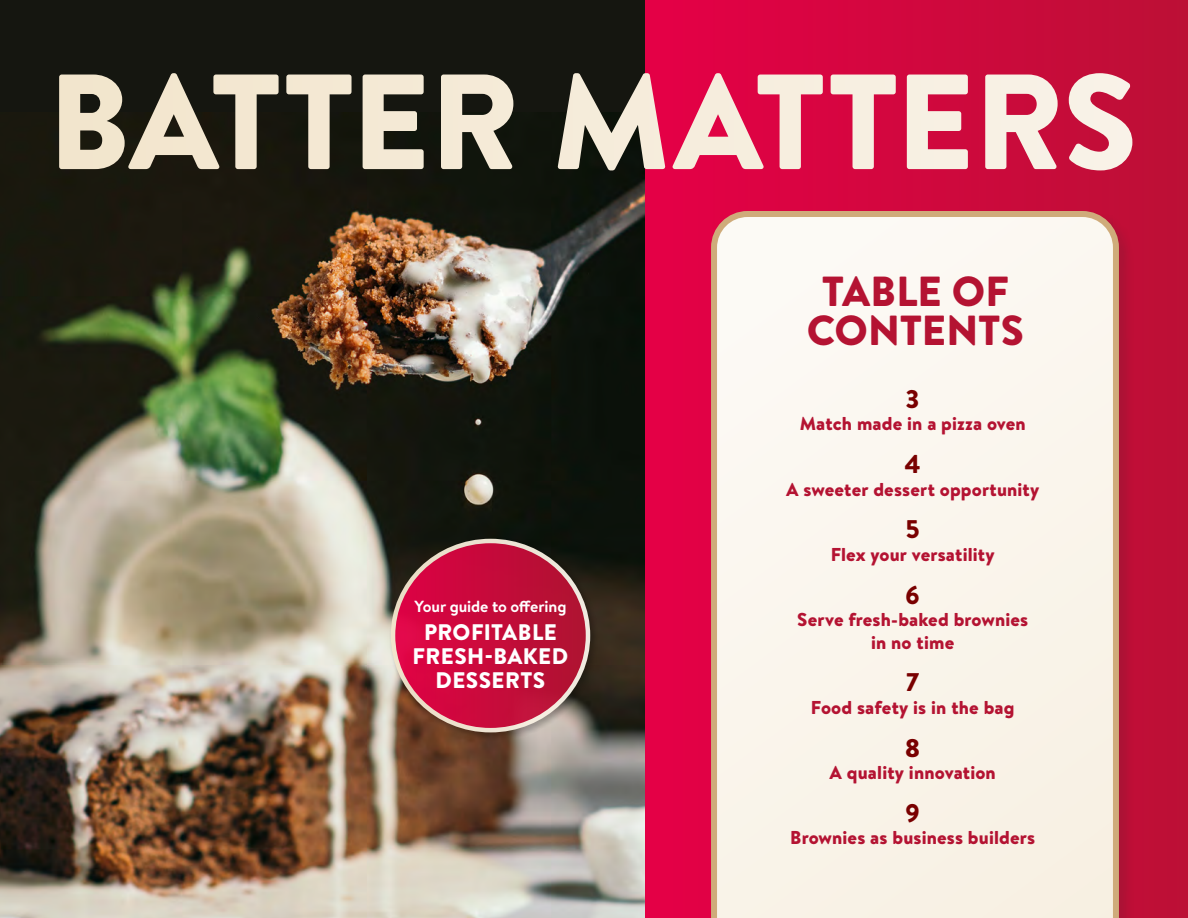
<style>
.page{position:relative;width:1188px;height:918px;background:#fff}
.page>*{position:absolute;margin:0;border:0;box-sizing:border-box;transform-origin:0 0}
.t1{font:900 135.15px "Brandon Text";letter-spacing:-.01em;color:#fff}
.t2{font:900 42px/39px "Brandon Text";color:#b41332;text-align:center}
.t3{font:900 25.5px "Brandon Text";color:#790000}
.t4{font:900 22.5px/24px "Brandon Text";letter-spacing:.02em;color:#fff;text-align:center}
.t5{font:900 18.6px/22.5px "Brandon Text";letter-spacing:.01em;color:#b41332;text-align:center}
.t6{font:700 16.05px "Brandon Text";letter-spacing:-.005em;color:#fff}
</style>
<div class="page">
<div style="left:0;top:0;width:700px;height:918px;background:#151610"></div>
<img style="left:0;top:112px;width:646px;height:806px">
<div style="left:646px;top:0;width:542px;height:918px;background:linear-gradient(to right,#e50047,#bc1035)"></div>
<div style="left:712px;top:212px;width:421px;height:706px;background:#b11135"></div>
<svg style="left:711px;top:211px;width:408px;height:707px;background:#f7efe4"></svg>
<div style="left:389px;top:537px;width:210px;height:204px;background:#000;opacity:.28"></div>
<svg style="left:393px;top:541px;width:195px;height:189px;background:#c8123f"></svg>
<div style="left:391px;top:539px;width:199px;height:193px;border:4px solid #fff;border-radius:50%"></div>
<h1 class="t1" style="left:48px;top:27px;width:1091px">BATTER MATTERS</h1>
<p class="t6" style="left:415px;top:595px;width:153px">Your guide to offering</p>
<p class="t4" style="left:413px;top:620px;width:157px">PROFITABLE<br>FRESH-BAKED<br>DESSERTS</p>
<h2 class="t2" style="left:807px;top:271px;width:219px">TABLE OF<br>CONTENTS</h2>
<h3 class="t3" style="left:906px;top:381px;width:16px">3</h3>
<p class="t5" style="left:800px;top:412px;width:228px">Match made in a pizza oven</p>
<h3 class="t3" style="left:905px;top:446px;width:18px">4</h3>
<p class="t5" style="left:786px;top:477px;width:255px">A sweeter dessert opportunity</p>
<h3 class="t3" style="left:905px;top:511px;width:16px">5</h3>
<p class="t5" style="left:831px;top:543px;width:165px">Flex your versatility</p>
<h3 class="t3" style="left:905px;top:577px;width:16px">6</h3>
<p class="t5" style="left:797px;top:608px;width:233px">Serve fresh-baked brownies in no time</p>
<h3 class="t3" style="left:906px;top:664px;width:15px">7</h3>
<p class="t5" style="left:811px;top:696px;width:205px">Food safety is in the bag</p>
<h3 class="t3" style="left:905px;top:730px;width:17px">8</h3>
<p class="t5" style="left:830px;top:761px;width:168px">A quality innovation</p>
<h3 class="t3" style="left:905px;top:795px;width:16px">9</h3>
<p class="t5" style="left:790px;top:826px;width:247px">Brownies as business builders</p>
</div>
